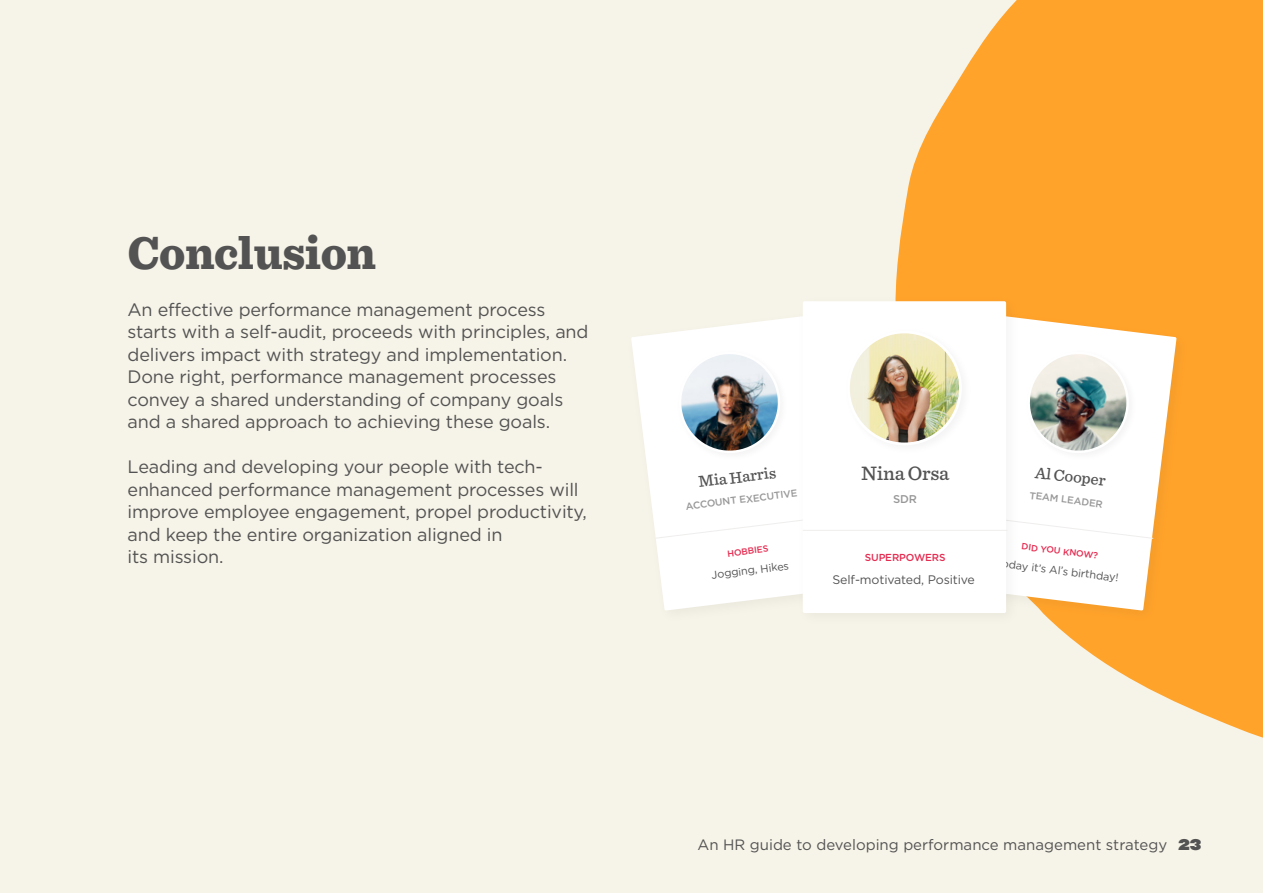
<style>
.page{position:relative;width:1263px;height:893px;background:#f6f3e8}
.page>*{position:absolute;margin:0;border:0;box-sizing:border-box;transform-origin:0 0}
.t1{font:900 48px "Sentinel";letter-spacing:-.01em;color:#535353;scale:.95 1}
.t2{font:500 20.25px "Sentinel";letter-spacing:-.01em;color:#535353}
.t3{font:18px/22.5px "Gotham HTF";letter-spacing:-.01em;color:#535353}
.t4{font:500 16.5px "Sentinel";color:#535353}
.t5{font:15px "Gotham HTF";color:#535353}
.t6{font:13.5px "Champion HTF Heavyweight";color:#535353}
.t7{font:12.3px "Gotham HTF";letter-spacing:-.01em;color:#535353}
.t8{font:500 11.25px "Gotham HTF";color:#989898}
.t9{font:10.95px "Gotham HTF";color:#535353}
.t10{font:500 10.2px "Gotham HTF";letter-spacing:-.01em;color:#e52c51}
.t11{font:500 9.9px "Gotham HTF";color:#989898}
.t12{font:500 9px "Gotham HTF";color:#e52c51}
</style>
<div class="page">
<svg style="left:895px;top:0;width:368px;height:738px;fill:#ffa32b"></svg>
<svg style="left:631px;top:317px;width:164px;height:293px;fill:#fff"></svg>
<div style="left:655px;top:516px;width:140px;height:23px;background:#fff"></div>
<div style="left:676px;top:349px;width:114px;height:114px;background:#fff"></div>
<img style="left:681px;top:354px;width:97px;height:97px">
<div style="left:958px;top:309px;width:233px;height:316px;background:#ffa32b"></div>
<svg style="left:1021px;top:318px;width:155px;height:293px;fill:#fff"></svg>
<div style="left:1021px;top:516px;width:133px;height:23px;background:#fff"></div>
<div style="left:1024px;top:349px;width:114px;height:114px;background:#fff"></div>
<img style="left:1023px;top:347px;width:110px;height:108px">
<div style="left:795px;top:294px;width:226px;height:334px;background:#000;opacity:.05"></div>
<div style="left:803px;top:301px;width:203px;height:312px;background:#fff;border-radius:2px"></div>
<hr style="left:803px;top:530px;width:204px;height:1px;background:#efeeed">
<img style="left:848px;top:332px;width:112px;height:112px;border-radius:56px">
<div style="left:847px;top:331px;width:115px;height:114px;border:3px solid #fff;border-radius:50%"></div>
<h1 class="t1" style="left:128px;top:223px;width:263px">Conclusion</h1>
<p class="t3" style="left:128px;top:298px;width:462px">An effective performance management process starts with a self-audit, proceeds with principles, and delivers impact with strategy and implementation.<br>Done right, performance management processes convey a shared understanding of company goals and a shared approach to achieving these goals.</p>
<p class="t3" style="left:128px;top:455px;width:417px">Leading and developing your people with tech-</p>
<p class="t3" style="left:128px;top:500px;width:461px">improve employee engagement, propel productivity, and keep the entire organization aligned in<br>its mission.</p>
<p class="t3" style="left:128px;top:478px;width:452px">enhanced performance management processes will</p>
<p class="t4" style="left:697px;top:469px;width:80px;rotate:-7deg">Mia Harris</p>
<p class="t11" style="left:685px;top:501px;width:114px;rotate:-7deg">ACCOUNT EXECUTIVE</p>
<p class="t12" style="left:727px;top:548px;width:43px;rotate:-7deg">HOBBIES</p>
<p class="t9" style="left:711px;top:569px;width:80px;rotate:-7deg">Jogging, Hikes</p>
<p class="t2" style="left:861px;top:458px;width:90px">Nina Orsa</p>
<p class="t8" style="left:893px;top:492px;width:25px">SDR</p>
<p class="t10" style="left:865px;top:552px;width:82px">SUPERPOWERS</p>
<p class="t7" style="left:832px;top:573px;width:144px">Self-motivated, Positive</p>
<p class="t4" style="left:1037px;top:460px;width:72px;rotate:7deg">Al Cooper</p>
<p class="t11" style="left:1030px;top:489px;width:75px;rotate:7deg">TEAM LEADER</p>
<p class="t12" style="left:1022px;top:541px;width:79px;rotate:7deg">DID YOU KNOW?</p>
<p class="t9" style="left:997px;top:557px;width:124px;rotate:7deg">Today it s’ Al s’ birthday!</p>
<p class="t5" style="left:697px;top:837px;width:471px">An HR guide to developing performance management strategy</p>
<p class="t6" style="left:1178px;top:836px;width:24px">23</p>
</div>
